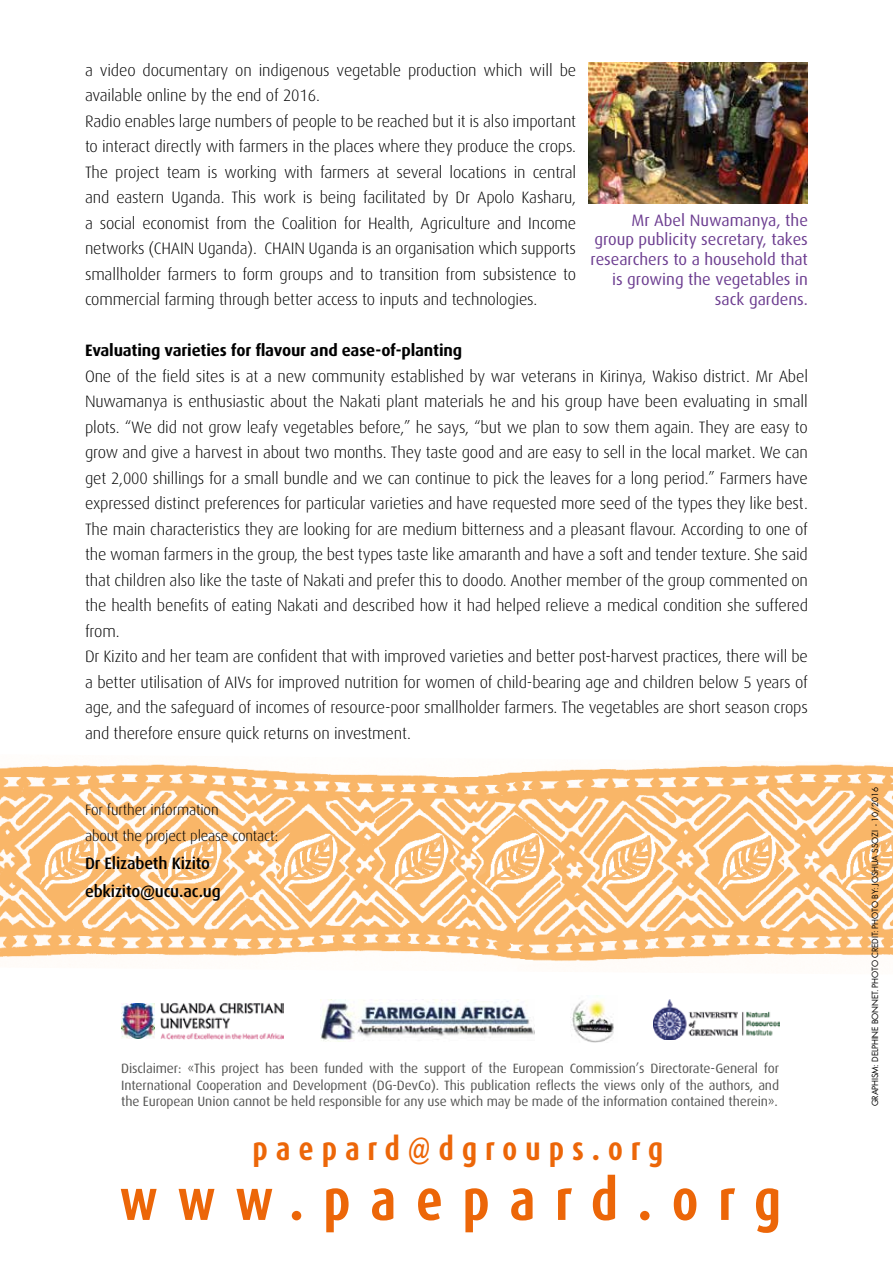
<style>
.page{position:relative;width:893px;height:1263px;background:#fff}
.page>*{position:absolute;margin:0;border:0;box-sizing:border-box;transform-origin:0 0}
.t1{font:700 57.6px "Dax Condensed";letter-spacing:.335em;color:#ec6608}
.t2{font:700 32.4px "Dax Condensed";letter-spacing:.24em;color:#ec6608}
.t3{font:300 16.5px/25.5px "Dax OT";letter-spacing:-.01em;color:#000}
.t4{font:16.5px/19.8px "Dax OT";color:#6d3e91;text-align:right}
.t5{font:700 16.5px "Dax OT";letter-spacing:-.01em;color:#000}
.t6{font:500 16.5px/28px "Dax OT";letter-spacing:-.01em;color:#000}
.t7{font:300 15px/25.5px "Dax OT";letter-spacing:-.01em;color:#000}
.t8{font:13.5px/16.5px "Dax OT";letter-spacing:-.01em;color:#575756;text-align:justify}
.t9{font:8.25px "Futura";letter-spacing:-.02em;color:#000}
</style>
<div class="page">
<img style="left:0;top:764px;width:893px;height:198px">
<img style="left:654px;top:999px;width:125px;height:40px">
<img style="left:320px;top:999px;width:214px;height:43px">
<img style="left:571px;top:1000px;width:43px;height:42px">
<img style="left:160px;top:1003px;width:124px;height:37px">
<img style="left:121px;top:1003px;width:34px;height:36px">
<img style="left:589px;top:63px;width:219px;height:141px">
<p class="t3" style="left:85px;top:57px;width:493px">a video documentary on indigenous vegetable production which will be available online by the end of 2016.<br>Radio enables large numbers of people to be reached but it is also important to interact directly with farmers in the places where they produce the crops.<br>The project team is working with farmers at several locations in central and eastern Uganda. This work is being facilitated by Dr Apolo Kasharu, a social economist from the Coalition for Health, Agriculture and Income networks (CHAIN Uganda). CHAIN Uganda is an organisation which supports smallholder farmers to form groups and to transition from subsistence to commercial farming through better access to inputs and technologies.</p>
<p class="t5" style="left:85px;top:341px;width:379px">Evaluating varieties for flavour and ease-of-planting</p>
<p class="t3" style="left:85px;top:363px;width:724px">One of the field sites is at a new community established by war veterans in Kirinya, Wakiso district. Mr Abel Nuwamanya is enthusiastic about the Nakati plant materials he and his group have been evaluating in small plots. “We did not grow leafy vegetables before,” he says, “but we plan to sow them again. They are easy to grow and give a harvest in about two months. They taste good and are easy to sell in the local market. We can get 2,000 shillings for a small bundle and we can continue to pick the leaves for a long period.” Farmers have expressed distinct preferences for particular varieties and have requested more seed of the types they like best.<br>The main characteristics they are looking for are medium bitterness and a pleasant flavour. According to one of the woman farmers in the group, the best types taste like amaranth and have a soft and tender texture. She said that children also like the taste of Nakati and prefer this to doodo. Another member of the group commented on the health benefits of eating Nakati and described how it had helped relieve a medical condition she suffered from.<br>Dr Kizito and her team are confident that with improved varieties and better post-harvest practices, there will be a better utilisation of AIVs for improved nutrition for women of child-bearing age and children below 5 years of age, and the safeguard of incomes of resource-poor smallholder farmers. The vegetables are short season crops and therefore ensure quick returns on investment.</p>
<p class="t4" style="left:591px;top:210px;width:219px">Mr Abel Nuwamanya, the group publicity secretary, takes researchers to a household that is growing the vegetables in sack gardens.</p>
<p class="t7" style="left:85px;top:797px;width:195px">For further information<br>about the project please contact:</p>
<p class="t6" style="left:85px;top:849px;width:137px">Dr Elizabeth Kizito ebkizito@ucu.ac.ug</p>
<p class="t8" style="left:121px;top:1060px;width:659px">Disclaimer: «This project has been funded with the support of the European Commission’s Directorate-General for International Cooperation and Development (DG-DevCo). This publication reflects the views only of the authors, and the European Union cannot be held responsible for any use which may be made of the information contained therein».</p>
<h2 class="t2" style="left:253px;top:1130px;width:412px">paepard@dgroups.org</h2>
<h1 class="t1" style="left:119px;top:1168px;width:663px">www.paepard.org</h1>
<p class="t9" style="left:869px;top:1106px;width:320px;rotate:-90deg">GRAPHISM: DELPHINE BONNET. PHOTO CREDIT: PHOTO BY: JOSHUA SSOZI - 10/2016</p>
</div>
